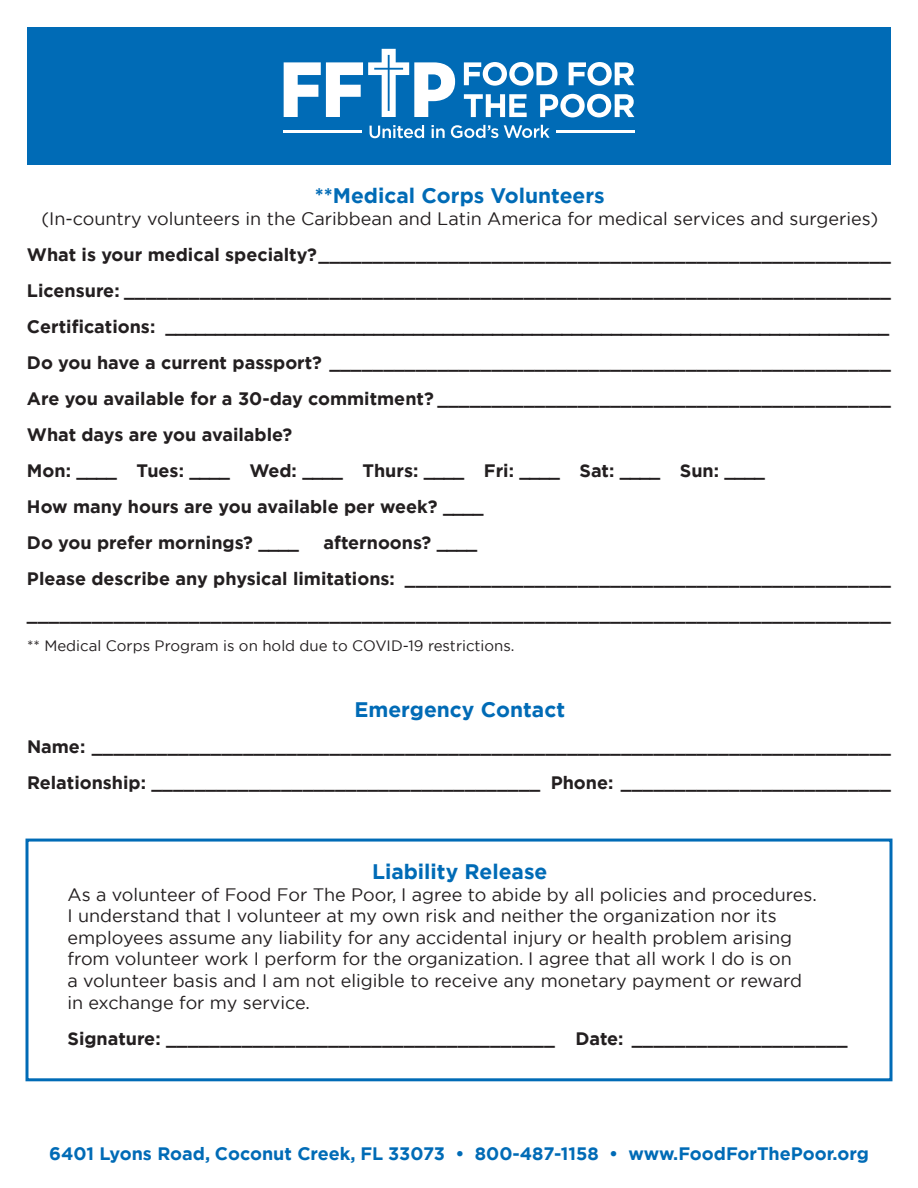
<style>
.page{position:relative;width:918px;height:1188px;background:#fff}
.page>*{position:absolute;margin:0;border:0;box-sizing:border-box;transform-origin:0 0}
.t1{font:700 21px "Gotham";color:#006bb6}
.t2{font:700 18px/36px "Gotham";color:#231f20}
.t3{font:18px/21.6px "Gotham";color:#231f20}
.t4{font:700 18px "Gotham";color:#006bb6}
.t5{font:15px "Gotham";color:#231f20}
</style>
<div class="page">
<div style="left:27px;top:27px;width:864px;height:137px;background:#006bb6"></div>
<hr style="left:556px;top:131px;width:78px;height:2px;background:#fff">
<hr style="left:284px;top:131px;width:78px;height:2px;background:#fff">
<svg style="left:370px;top:125px;width:54px;height:13px"></svg>
<svg style="left:432px;top:125px;width:13px;height:13px"></svg>
<svg style="left:451px;top:125px;width:47px;height:13px"></svg>
<svg style="left:504px;top:125px;width:46px;height:13px"></svg>
<svg style="left:284px;top:49px;width:171px;height:68px"></svg>
<svg style="left:464px;top:62px;width:94px;height:24px"></svg>
<svg style="left:569px;top:62px;width:65px;height:24px"></svg>
<svg style="left:464px;top:94px;width:63px;height:23px"></svg>
<svg style="left:540px;top:94px;width:94px;height:23px"></svg>
<div style="left:26px;top:839px;width:866px;height:242px;border:3px solid #006bb6"></div>
<p class="t1" style="left:315px;top:182px;width:292px">**Medical Corps Volunteers</p>
<p class="t3" style="left:41px;top:207px;width:838px">(In-country volunteers in the Caribbean and Latin America for medical services and surgeries)</p>
<p class="t2" style="left:27px;top:237px;width:865px">What is your medical specialty?_____________________________________________________ Licensure: _______________________________________________________________________ Certifications: _________________________________________________________________________ Do you have a current passport? ____________________________________________________ Are you available for a 30-day commitment? __________________________________________ What days are you available?<br>Mon: ____ Tues: ____ Wed: ____ Thurs: ____ Fri: ____ Sat: ____ Sun: ____<br>How many hours are you available per week? ____<br>Do you prefer mornings? ____</p>
<p class="t2" style="left:27px;top:525px;width:866px;text-indent:297px">afternoons? ____<br>Please describe any physical limitations: _____________________________________________ ________________________________________________________________________________</p>
<p class="t5" style="left:27px;top:636px;width:489px">** Medical Corps Program is on hold due to COVID-19 restrictions.</p>
<p class="t1" style="left:354px;top:696px;width:212px">Emergency Contact</p>
<p class="t2" style="left:27px;top:729px;width:865px">Name: __________________________________________________________________________<br>Relationship: ____________________________________ Phone: _________________________</p>
<p class="t1" style="left:372px;top:858px;width:177px">Liability Release</p>
<p class="t3" style="left:68px;top:883px;width:751px">As a volunteer of Food For The Poor, I agree to abide by all policies and procedures.<br>I understand that I volunteer at my own risk and neither the organization nor its employees assume any liability for any accidental injury or health problem arising from volunteer work I perform for the organization. I agree that all work I do is on<br>a volunteer basis and I am not eligible to receive any monetary payment or reward in exchange for my service.</p>
<p class="t2" style="left:68px;top:1020px;width:782px">Signature: ____________________________________ Date: ____________________</p>
<p class="t4" style="left:49px;top:1141px;width:821px">6401 Lyons Road, Coconut Creek, FL 33073 • 800-487-1158 • www.FoodForThePoor.org</p>
</div>
